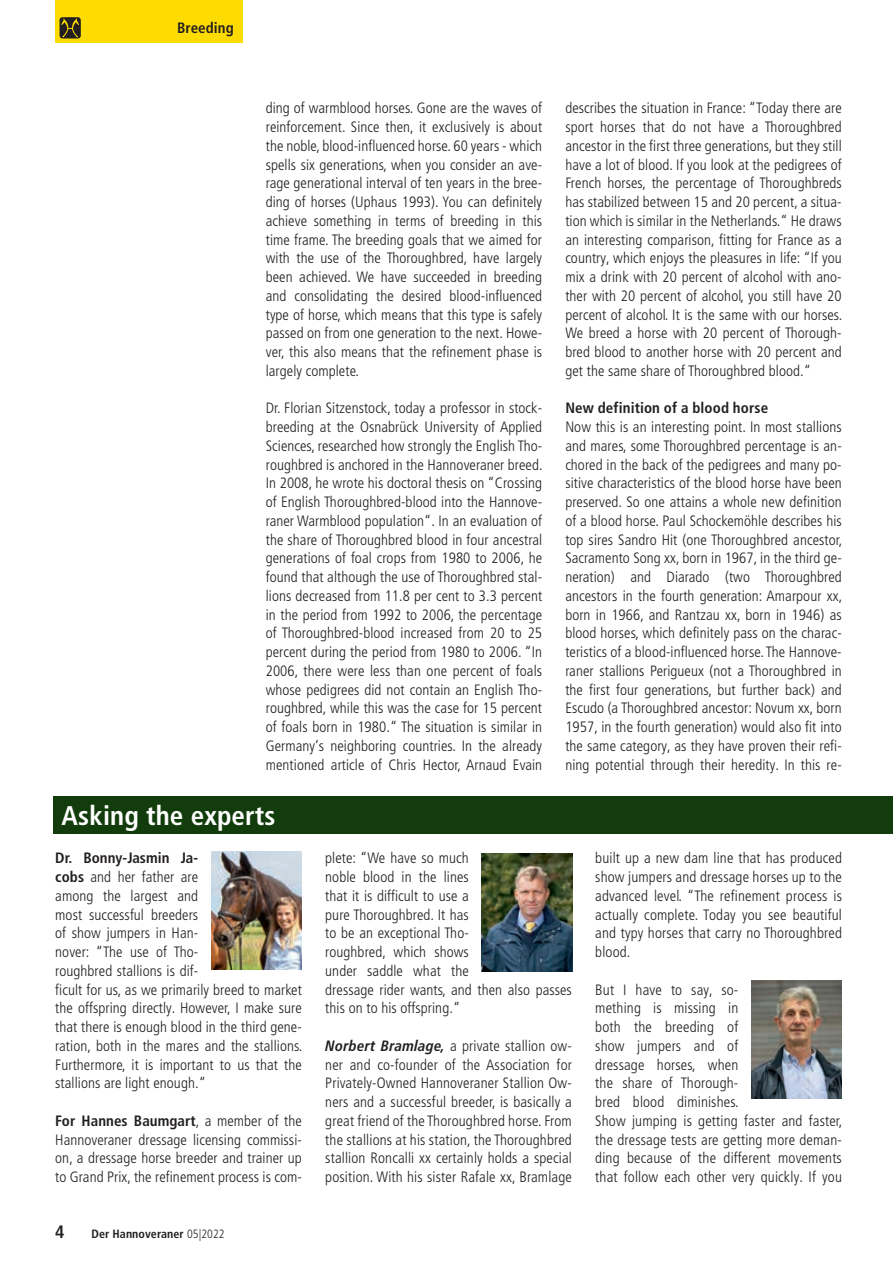
<style>
.page{position:relative;width:893px;height:1263px;background:#fff}
.page>*{position:absolute;margin:0;border:0;box-sizing:border-box;transform-origin:0 0}
.t1{font:700 condensed 27px "Frutiger LT Pro";letter-spacing:.005em;color:#fff}
.t2{font:700 condensed 18px "Frutiger LT Pro";color:#231f20}
.t3{font:300 condensed 15px/18.8px "Frutiger LT Pro";letter-spacing:.005em;color:#231f20;text-align:justify}
.t4{font:700 condensed 15px "Frutiger LT Pro";letter-spacing:.005em;color:#231f20}
.t5{font:700 condensed 12px "Frutiger LT Pro";letter-spacing:.005em;color:#231f20}
.s1{font-weight:700}
.s2{font-weight:300}
.s3{font-weight:700;font-style:italic}
</style>
<div class="page">
<div style="left:55px;top:0;width:187px;height:43px;background:#ffdc01"></div>
<svg style="left:60px;top:17px;width:21px;height:21px"></svg>
<div style="left:53px;top:796px;width:787px;height:37px;background:#123c0b"></div>
<div style="left:839px;top:796px;width:54px;height:37px;background:#123c0b"></div>
<img style="left:482px;top:854px;width:90px;height:117px">
<img style="left:211px;top:852px;width:91px;height:117px">
<img style="left:751px;top:980px;width:91px;height:118px">
<p class="t4" style="left:177px;top:19px;width:58px">Breeding</p>
<p class="t4" style="left:199px;top:19px;width:36px">Sport</p>
<p class="t3" style="left:266px;top:99px;width:278px">ding of warmblood horses. Gone are the waves of reinforcement. Since then, it exclusively is about the noble, blood-influenced horse. 60 years - which spells six generations, when you consider an ave&shy;rage generational interval of ten years in the bree&shy;ding of horses (Uphaus 1993). You can definitely achieve something in terms of breeding in this time frame. The breeding goals that we aimed for with the use of the Thoroughbred, have largely been achieved. We have succeeded in breeding and consolidating the desired blood-influenced type of horse, which means that this type is safely passed on from one generation to the next. Howe&shy;ver, this also means that the refinement phase is largely complete.</p>
<p class="t3" style="left:266px;top:399px;width:278px">Dr. Florian Sitzenstock, today a professor in stock&shy;breeding at the Osnabrück University of Applied Sciences, researched how strongly the English Tho&shy;roughbred is anchored in the Hannoveraner breed.<br>In 2008, he wrote his doctoral thesis on “Crossing of English Thoroughbred-blood into the Hannove&shy;raner Warmblood population“. In an evaluation of the share of Thoroughbred blood in four ancestral generations of foal crops from 1980 to 2006, he found that although the use of Thoroughbred stal&shy;lions decreased from 11.8 per cent to 3.3 percent in the period from 1992 to 2006, the percentage of Thoroughbred-blood increased from 20 to 25 percent during the period from 1980 to 2006. “In 2006, there were less than one percent of foals whose pedigrees did not contain an English Tho&shy;roughbred, while this was the case for 15 percent of foals born in 1980.“ The situation is similar in Germany‘s neighboring countries. In the already mentioned article of Chris Hector, Arnaud Evain</p>
<p class="t3" style="left:565px;top:99px;width:278px">describes the situation in France: “Today there are sport horses that do not have a Thoroughbred ancestor in the first three generations, but they still have a lot of blood. If you look at the pedigrees of French horses, the percentage of Thoroughbreds has stabilized between 15 and 20 percent, a situa&shy;tion which is similar in the Netherlands.“ He draws an interesting comparison, fitting for France as a country, which enjoys the pleasures in life: “If you mix a drink with 20 percent of alcohol with ano&shy;ther with 20 percent of alcohol, you still have 20 percent of alcohol. It is the same with our horses.<br>We breed a horse with 20 percent of Thorough&shy;bred blood to another horse with 20 percent and get the same share of Thoroughbred blood.“</p>
<p class="t4" style="left:565px;top:399px;width:204px">New definition of a blood horse</p>
<p class="t3" style="left:565px;top:418px;width:278px">Now this is an interesting point. In most stallions and mares, some Thoroughbred percentage is an&shy;chored in the back of the pedigrees and many po&shy;sitive characteristics of the blood horse have been preserved. So one attains a whole new definition of a blood horse. Paul Schockemöhle describes his top sires Sandro Hit (one Thoroughbred ancestor, Sacramento Song xx, born in 1967, in the third ge&shy;neration) and Diarado (two Thoroughbred ancestors in the fourth generation: Amarpour xx, born in 1966, and Rantzau xx, born in 1946) as blood horses, which definitely pass on the charac&shy;teristics of a blood-influenced horse. The Hannove&shy;raner stallions Perigueux (not a Thoroughbred in the first four generations, but further back) and Escudo (a Thoroughbred ancestor: Novum xx, born 1957, in the fourth generation) would also fit into the same category, as they have proven their refi&shy;ning potential through their heredity. In this re-</p>
<h1 class="t1" style="left:62px;top:800px;width:215px">Asking the experts</h1>
<p class="t3" style="left:55px;top:849px;width:249px;text-align:left"><span class="s1">Dr. Bonny-Jasmin Ja-<br>cobs</span> and her father are<br>among the largest and<br>most successful breeders<br>of show jumpers in Han-<br>nover: “The use of Tho-<br>roughbred stallions is dif-<br>ficult for us, as we primarily breed to market the offspring directly. However, I make sure that there is enough blood in the third gene&shy;ration, both in the mares and the stallions.<br>Furthermore, it is important to us that the stallions are light enough.“</p>
<p class="t3" style="left:55px;top:1111px;width:248px"><span class="s1">For Hannes Baumgart</span>, a member of the Hannoveraner dressage licensing commissi&shy;on, a dressage horse breeder and trainer up to Grand Prix, the refinement process is com-</p>
<p class="t2" style="left:55px;top:1221px;width:11px">4</p>
<p class="t5" style="left:91px;top:1227px;width:135px">Der Hannoveraner <span class="s2">05|2022</span></p>
<p class="t3" style="left:325px;top:849px;width:248px;text-align:left">plete: “We have so much<br>noble blood in the lines<br>that it is difficult to use a<br>pure Thoroughbred. It has<br>to be an exceptional Tho-<br>roughbred, which shows<br>under saddle what the<br>dressage rider wants, and then also passes this on to his offspring.“</p>
<p class="t3" style="left:325px;top:1036px;width:248px"><span class="s3">Norbert Bramlage,</span> a private stallion ow&shy;ner and co-founder of the Association for Privately-Owned Hannoveraner Stallion Ow&shy;ners and a successful breeder, is basically a great friend of the Thoroughbred horse. From the stallions at his station, the Thoroughbred stallion Roncalli xx certainly holds a special position. With his sister Rafale xx, Bramlage</p>
<p class="t3" style="left:595px;top:849px;width:248px">built up a new dam line that has produced show jumpers and dressage horses up to the advanced level. “The refinement process is actually complete. Today you see beautiful and typy horses that carry no Thoroughbred blood.</p>
<p class="t3" style="left:595px;top:980px;width:249px;text-align:left">But I have to say, so-<br>mething is missing in<br>both the breeding of<br>show jumpers and of<br>dressage horses, when<br>the share of Thorough-<br>bred blood diminishes.<br>Show jumping is getting faster and faster, the dressage tests are getting more deman&shy;ding because of the different movements that follow each other very quickly. If you</p>
</div>
